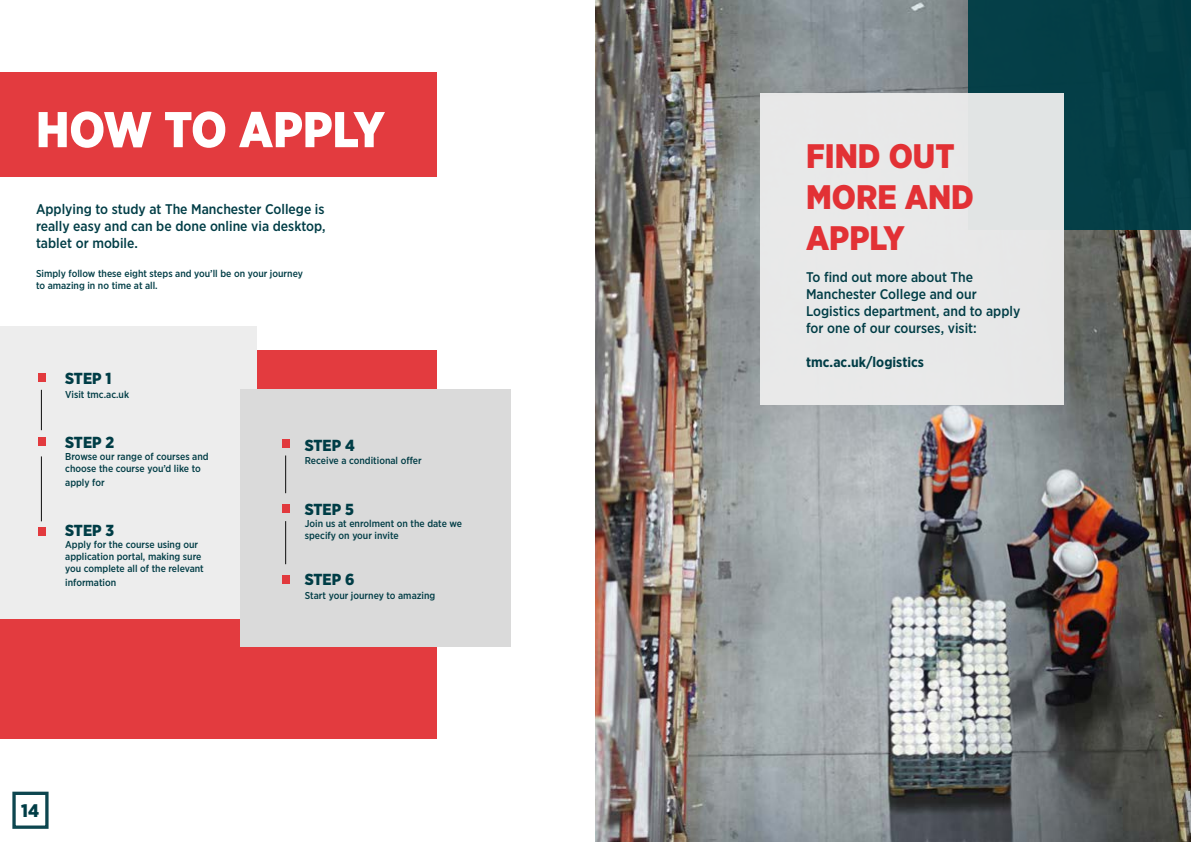
<style>
.page{position:relative;width:1191px;height:842px;background:#fff}
.page>*{position:absolute;margin:0;border:0;box-sizing:border-box;transform-origin:0 0}
.t1{font:900 50.2px "Gotham Narrow";color:#fff}
.t2{font:900 34px/40.8px "Gotham Narrow";color:#e23135}
.t3{font:900 18.1px "Gotham Narrow";color:#003d46}
.t4{font:900 16px "Gotham Narrow";color:#003d46}
.t5{font:500 14px/17px "Gotham Narrow";color:#013d46;text-align:justify}
.t6{font:700 14px "Gotham Narrow";color:#013d46}
.t7{font:500 10px/12px "Gotham Narrow";color:#013d46}
</style>
<div class="page">
<div style="left:0;top:350px;width:437px;height:388px;background:#e33b3f"></div>
<div style="left:0;top:326px;width:257px;height:293px;background:#ededed"></div>
<div style="left:240px;top:390px;width:270px;height:257px;background:#dadada"></div>
<div style="left:0;top:72px;width:437px;height:104px;background:#e33b3f"></div>
<img style="left:595px;top:0;width:596px;height:842px">
<div style="left:968px;top:0;width:223px;height:230px;background:#003d46"></div>
<div style="left:12px;top:792px;width:37px;height:37px;border:3px solid #003d46"></div>
<div style="left:38px;top:373px;width:8px;height:9px;background:#e23a3e"></div>
<div style="left:282px;top:439px;width:8px;height:8px;background:#e1393d"></div>
<div style="left:38px;top:437px;width:8px;height:8px;background:#e23a3e"></div>
<div style="left:282px;top:505px;width:8px;height:8px;background:#e1393d"></div>
<div style="left:38px;top:527px;width:8px;height:8px;background:#e23a3e"></div>
<div style="left:282px;top:575px;width:8px;height:9px;background:#e1393d"></div>
<hr style="left:41px;top:390px;width:1px;height:40px;background:#000">
<hr style="left:285px;top:455px;width:1px;height:38px;background:#000">
<hr style="left:41px;top:456px;width:1px;height:65px;background:#000">
<hr style="left:285px;top:521px;width:1px;height:43px;background:#000">
<div style="left:760px;top:94px;width:303px;height:311px;background:#ededed"></div>
<h1 class="t1" style="left:36px;top:96px;width:350px">HOW TO APPLY</h1>
<h3 class="t5" style="left:36px;top:200px;width:291px">Applying to study at The Manchester College is really easy and can be done online via desktop, tablet or mobile.</h3>
<p class="t7" style="left:36px;top:267px;width:268px">Simply follow these eight steps and you’ll be on your journey to amazing in no time at all.</p>
<h3 class="t4" style="left:65px;top:368px;width:48px">STEP 1</h3>
<p class="t7" style="left:65px;top:388px;width:65px">Visit tmc.ac.uk</p>
<h3 class="t4" style="left:65px;top:432px;width:50px">STEP 2</h3>
<p class="t7" style="left:65px;top:451px;width:145px">Browse our range of courses and choose the course you’d like to</p>
<p class="t7" style="left:65px;top:476px;width:41px">apply for</p>
<h3 class="t4" style="left:65px;top:520px;width:50px">STEP 3</h3>
<p class="t7" style="left:65px;top:538px;width:140px">Apply for the course using our application portal, making sure you complete all of the relevant</p>
<p class="t7" style="left:65px;top:576px;width:53px">information</p>
<h3 class="t3" style="left:21px;top:798px;width:19px">14</h3>
<h3 class="t4" style="left:305px;top:435px;width:51px">STEP 4</h3>
<p class="t7" style="left:305px;top:455px;width:118px">Receive a conditional offer</p>
<h3 class="t4" style="left:305px;top:499px;width:50px">STEP 5</h3>
<p class="t7" style="left:305px;top:517px;width:159px">Join us at enrolment on the date we specify on your invite</p>
<h3 class="t4" style="left:305px;top:569px;width:51px">STEP 6</h3>
<p class="t7" style="left:305px;top:589px;width:132px">Start your journey to amazing</p>
<h2 class="t2" style="left:806px;top:135px;width:169px">FIND OUT<br>MORE AND<br>APPLY</h2>
<h3 class="t5" style="left:806px;top:268px;width:216px;text-align:left">To find out more about The<br>Manchester College and our<br>Logistics department, and to apply for one of our courses, visit:</h3>
<h3 class="t6" style="left:806px;top:353px;width:119px">tmc.ac.uk/logistics</h3>
</div>
